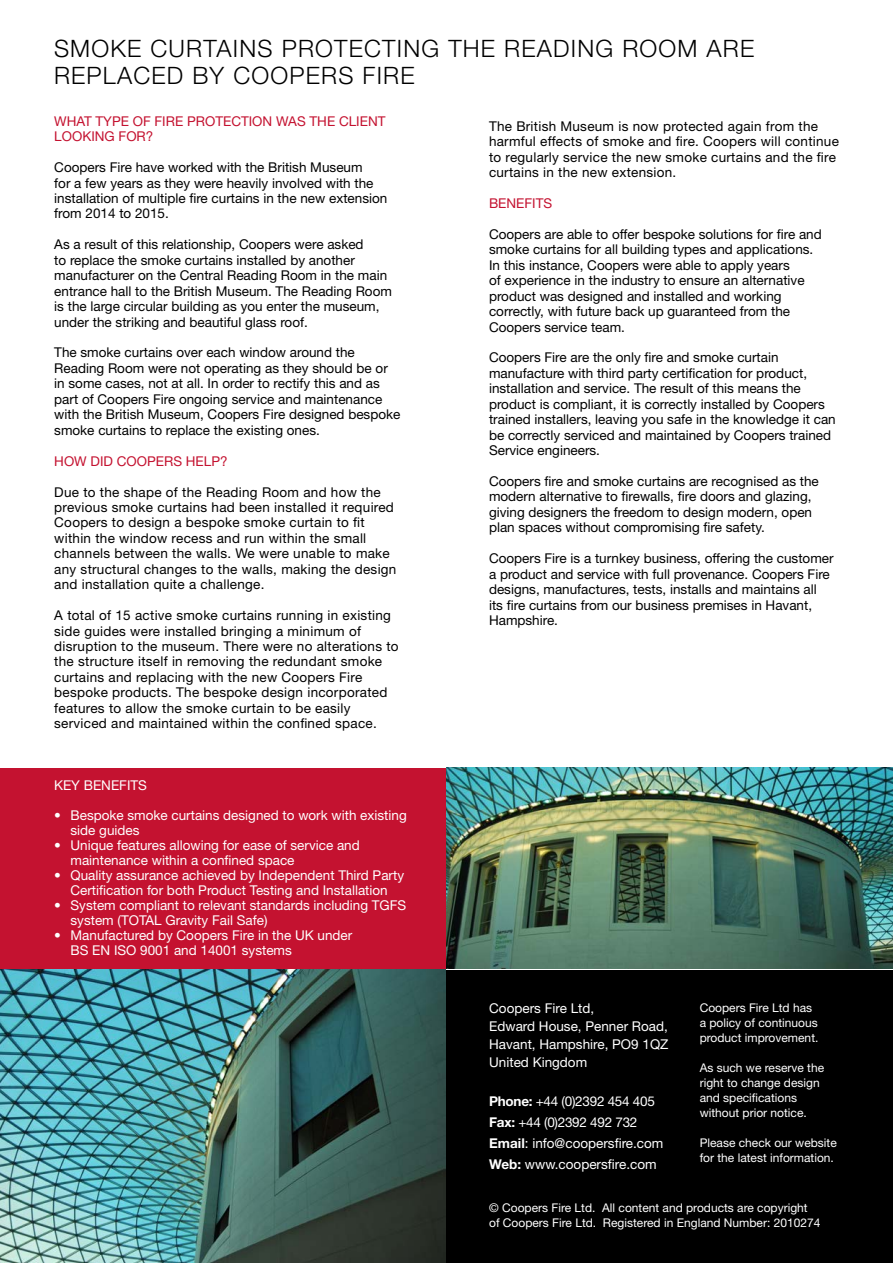
<style>
.page{position:relative;width:893px;height:1263px;background:#fff}
.page>*{position:absolute;margin:0;border:0;box-sizing:border-box;transform-origin:0 0}
.t1{font:300 24px/27px "Helvetica Neue";letter-spacing:.05em;color:#000}
.t2{font:13.5px/15.5px "Helvetica Neue";color:#000}
.t3{font:13.5px/15.5px "Helvetica Neue";letter-spacing:.02em;color:#000}
.t4{font:13.5px/15px "Helvetica Neue";color:#fff}
.t5{font:13.5px/15.5px "Helvetica Neue";color:#c41230}
.t6{font:12px/15px "Helvetica Neue";color:#fff}
.s1{font-weight:700}
</style>
<div class="page">
<div style="left:0;top:767px;width:445px;height:201px;background:#c41230"></div>
<div style="left:446px;top:969px;width:447px;height:294px;background:#000"></div>
<img style="left:0;top:969px;width:445px;height:294px">
<img style="left:446px;top:767px;width:447px;height:201px">
<h1 class="t1" style="left:54px;top:35px;width:702px">SMOKE CURTAINS PROTECTING THE READING ROOM ARE<br>REPLACED BY COOPERS FIRE</h1>
<p class="t5" style="left:54px;top:113px;width:333px">WHAT TYPE OF FIRE PROTECTION WAS THE CLIENT<br>LOOKING FOR?</p>
<p class="t2" style="left:54px;top:159px;width:335px">Coopers Fire have worked with the British Museum<br>for a few years as they were heavily involved with the installation of multiple fire curtains in the new extension from 2014 to 2015.</p>
<p class="t2" style="left:54px;top:237px;width:339px">As a result of this relationship, Coopers were asked<br>to replace the smoke curtains installed by another manufacturer on the Central Reading Room in the main entrance hall to the British Museum. The Reading Room is the large circular building as you enter the museum, under the striking and beautiful glass roof.</p>
<p class="t2" style="left:54px;top:345px;width:348px">The smoke curtains over each window around the Reading Room were not operating as they should be or in some cases, not at all. In order to rectify this and as part of Coopers Fire ongoing service and maintenance with the British Museum, Coopers Fire designed bespoke smoke curtains to replace the existing ones.</p>
<p class="t5" style="left:54px;top:453px;width:175px">HOW DID COOPERS HELP?</p>
<p class="t3" style="left:54px;top:484px;width:344px">Due to the shape of the Reading Room and how the previous smoke curtains had been installed it required Coopers to design a bespoke smoke curtain to fit within the window recess and run within the small channels between the walls. We were unable to make any structural changes to the walls, making the design and installation quite a challenge.</p>
<p class="t3" style="left:54px;top:607px;width:346px">A total of 15 active smoke curtains running in existing side guides were installed bringing a minimum of disruption to the museum. There were no alterations to the structure itself in removing the redundant smoke curtains and replacing with the new Coopers Fire bespoke products. The bespoke design incorporated features to allow the smoke curtain to be easily serviced and maintained within the confined space.</p>
<p class="t4" style="left:54px;top:777px;width:94px">KEY BENEFITS</p>
<p class="t4" style="left:70px;top:807px;width:338px;text-indent:-16px">• Bespoke smoke curtains designed to work with existing side guides</p>
<p class="t4" style="left:70px;top:837px;width:291px;text-indent:-16px">• Unique features allowing for ease of service and maintenance within a confined space</p>
<p class="t4" style="left:54px;top:867px;width:352px;text-align:center">• Quality assurance achieved by Independent Third Party<br>Certification for both Product Testing and Installation</p>
<p class="t4" style="left:70px;top:897px;width:337px;text-indent:-16px">• System compliant to relevant standards including TGFS system (TOTAL Gravity Fail Safe)</p>
<p class="t4" style="left:70px;top:927px;width:283px;text-indent:-16px">• Manufactured by Coopers Fire in the UK under<br>BS EN ISO 9001 and 14001 systems</p>
<p class="t3" style="left:489px;top:118px;width:351px">The British Museum is now protected again from the harmful effects of smoke and fire. Coopers will continue to regularly service the new smoke curtains and the fire curtains in the new extension.</p>
<p class="t5" style="left:489px;top:195px;width:65px">BENEFITS</p>
<p class="t2" style="left:489px;top:226px;width:334px">Coopers are able to offer bespoke solutions for fire and smoke curtains for all building types and applications.<br>In this instance, Coopers were able to apply years<br>of experience in the industry to ensure an alternative product was designed and installed and working correctly, with future back up guaranteed from the Coopers service team.</p>
<p class="t2" style="left:489px;top:350px;width:348px">Coopers Fire are the only fire and smoke curtain manufacture with third party certification for product, installation and service. The result of this means the product is compliant, it is correctly installed by Coopers trained installers, leaving you safe in the knowledge it can be correctly serviced and maintained by Coopers trained Service engineers.</p>
<p class="t2" style="left:489px;top:473px;width:331px">Coopers fire and smoke curtains are recognised as the modern alternative to firewalls, fire doors and glazing, giving designers the freedom to design modern, open plan spaces without compromising fire safety.</p>
<p class="t2" style="left:489px;top:550px;width:346px">Coopers Fire is a turnkey business, offering the customer a product and service with full provenance. Coopers Fire designs, manufactures, tests, installs and maintains all its fire curtains from our business premises in Havant, Hampshire.</p>
<p class="t6" style="left:700px;top:1000px;width:120px">Coopers Fire Ltd has a policy of continuous product improvement.</p>
<p class="t6" style="left:700px;top:1060px;width:126px">As such we reserve the right to change design and specifications without prior notice.</p>
<p class="t6" style="left:700px;top:1135px;width:139px">Please check our website for the latest information.</p>
<p class="t4" style="left:489px;top:999px;width:181px;line-height:18px">Coopers Fire Ltd,<br>Edward House, Penner Road,<br>Havant, Hampshire, PO9 1QZ<br>United Kingdom</p>
<p class="t4" style="left:489px;top:1091px;width:176px;line-height:21px"><span class="s1">Phone:</span> +44 (0)2392 454 405<br><span class="s1">Fax:</span> +44 (0)2392 492 732<br><span class="s1">Email</span>: info@coopersfire.com<br><span class="s1">Web:</span> www.coopersfire.com</p>
<p class="t6" style="left:489px;top:1200px;width:333px">© Coopers Fire Ltd. All content and products are copyright of Coopers Fire Ltd. Registered in England Number: 2010274</p>
</div>
